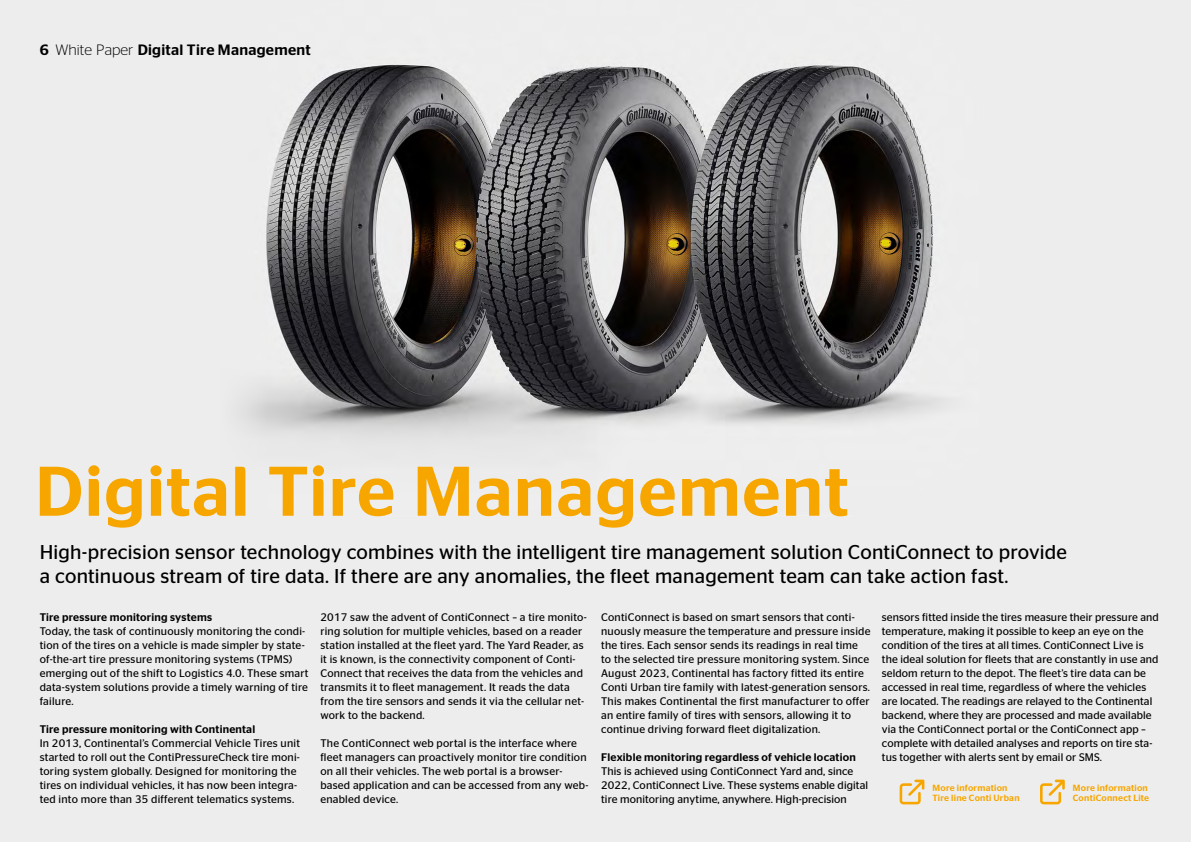
<style>
.page{position:relative;width:1191px;height:842px;background:#ededed}
.page>*{position:absolute;margin:0;border:0;box-sizing:border-box;transform-origin:0 0}
.t1{font:500 70px "Continental Stag Sans";letter-spacing:.02em;color:#f7a600}
.t2{font:20px/24px "Continental Stag Sans";letter-spacing:.015em;color:#000}
.t3{font:500 15px "Continental Stag Sans";letter-spacing:.02em;color:#000}
.t4{font:11px/14px "Continental Stag Sans";letter-spacing:.02em;color:#000}
.t5{font:500 11px "Continental Stag Sans";letter-spacing:.02em;color:#000}
.t6{font:500 9px/10px "Continental Stag Sans";letter-spacing:.03em;color:#f7a600}
.s1{font-weight:300}
</style>
<div class="page">
<img style="left:268px;top:64px;width:671px;height:375px">
<svg style="left:899px;top:780px;width:25px;height:24px"></svg>
<svg style="left:1040px;top:780px;width:24px;height:24px"></svg>
<h3 class="t3" style="left:40px;top:41px;width:273px">6 <span class="s1">White Paper</span> Digital Tire Management</h3>
<h1 class="t1" style="left:35px;top:451px;width:814px">Digital Tire Management</h1>
<h2 class="t2" style="left:40px;top:540px;width:1028px">High-precision sensor technology combines with the intelligent tire management solution ContiConnect to provide a continuous stream of tire data. If there are any anomalies, the fleet management team can take action fast.</h2>
<p class="t5" style="left:40px;top:611px;width:174px">Tire pressure monitoring systems</p>
<p class="t4" style="left:40px;top:624px;width:270px">Today, the task of continuously monitoring the condi&shy;tion of the tires on a vehicle is made simpler by state&shy;of-the-art tire pressure monitoring systems (TPMS) emerging out of the shift to Logistics 4.0. These smart data-system solutions provide a timely warning of tire failure.</p>
<p class="t5" style="left:40px;top:723px;width:217px">Tire pressure monitoring with Continental</p>
<p class="t4" style="left:40px;top:736px;width:262px">In 2013, Continental’s Commercial Vehicle Tires unit started to roll out the ContiPressureCheck tire moni&shy;toring system globally. Designed for monitoring the tires on individual vehicles, it has now been integra&shy;ted into more than 35 different telematics systems.</p>
<p class="t4" style="left:320px;top:610px;width:268px">2017 saw the advent of ContiConnect – a tire monito&shy;ring solution for multiple vehicles, based on a reader station installed at the fleet yard. The Yard Reader, as it is known, is the connectivity component of Conti-Connect that receives the data from the vehicles and transmits it to fleet management. It reads the data from the tire sensors and sends it via the cellular net&shy;work to the backend.</p>
<p class="t4" style="left:320px;top:736px;width:270px">The ContiConnect web portal is the interface where fleet managers can proactively monitor tire condition on all their vehicles. The web portal is a browser&shy;based application and can be accessed from any web&shy;enabled device.</p>
<p class="t4" style="left:601px;top:610px;width:271px">ContiConnect is based on smart sensors that conti&shy;nuously measure the temperature and pressure inside the tires. Each sensor sends its readings in real time to the selected tire pressure monitoring system. Since August 2023, Continental has factory fitted its entire Conti Urban tire family with latest-generation sensors.<br>This makes Continental the first manufacturer to offer an entire family of tires with sensors, allowing it to continue driving forward fleet digitalization.</p>
<p class="t5" style="left:601px;top:751px;width:256px">Flexible monitoring regardless of vehicle location</p>
<p class="t4" style="left:601px;top:764px;width:268px">This is achieved using ContiConnect Yard and, since<br>2022, ContiConnect Live. These systems enable digital tire monitoring anytime, anywhere. High-precision</p>
<p class="t4" style="left:882px;top:610px;width:278px">sensors fitted inside the tires measure their pressure and temperature, making it possible to keep an eye on the condition of the tires at all times. ContiConnect Live is the ideal solution for fleets that are constantly in use and seldom return to the depot. The fleet’s tire data can be accessed in real time, regardless of where the vehicles are located. The readings are relayed to the Continental backend, where they are processed and made available via the ContiConnect portal or the ContiConnect app – complete with detailed analyses and reports on tire sta&shy;tus together with alerts sent by email or SMS.</p>
<p class="t6" style="left:932px;top:783px;width:89px">More information<br>Tire line Conti Urban</p>
<p class="t6" style="left:1072px;top:783px;width:78px">More information<br>ContiConnect Lite</p>
</div>
